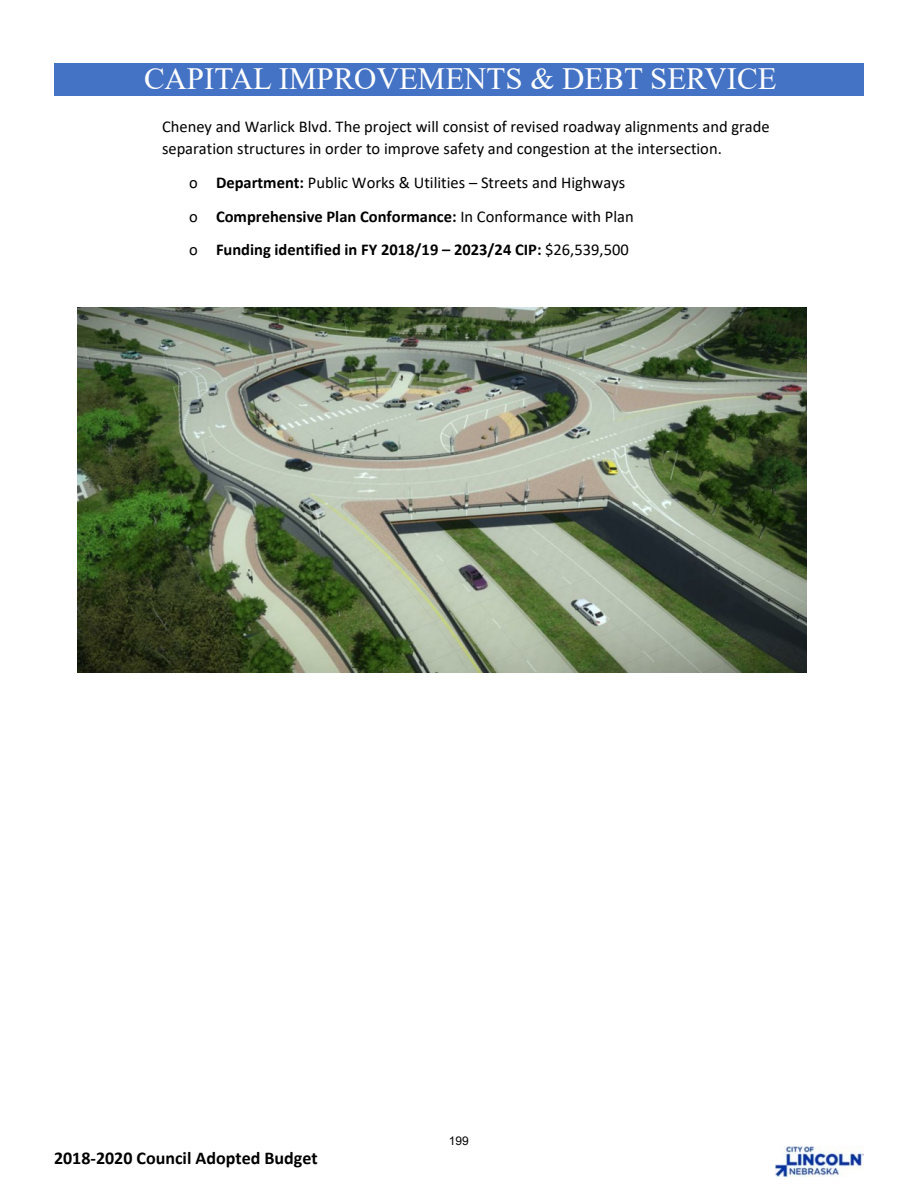
<style>
.page{position:relative;width:918px;height:1188px;background:#fff}
.page>*{position:absolute;margin:0;border:0;box-sizing:border-box;transform-origin:0 0}
.t1{font:30.9px "Times New Roman";color:#fff}
.t2{font:700 18px "Calibri";color:#000}
.t3{font:700 16.5px/33.8px "Calibri";color:#000}
.t4{font:16.5px/21.8px "Calibri";color:#000}
.t5{font:12px "Arial";color:#000}
.s1{font-weight:400}
</style>
<div class="page">
<div style="left:54px;top:63px;width:810px;height:33px;background:#4472c4"></div>
<img style="left:775px;top:1146px;width:89px;height:30px">
<img style="left:78px;top:308px;width:728px;height:364px">
<h1 class="t1" style="left:144px;top:68px;width:634px">CAPITAL IMPROVEMENTS &amp; DEBT SERVICE</h1>
<p class="t4" style="left:162px;top:117px;width:609px">Cheney and Warlick Blvd. The project will consist of revised roadway alignments and grade separation structures in order to improve safety and congestion at the intersection.</p>
<p class="t3" style="left:189px;top:167px;width:446px"><span class="s1">o</span> Department: <span class="s1">Public Works &amp; Utilities – Streets and Highways o</span> Comprehensive Plan Conformance: <span class="s1">In Conformance with Plan o</span> Funding identified in FY 2018/19 – 2023/24 CIP: <span class="s1">$26,539,500</span></p>
<p class="t2" style="left:54px;top:1151px;width:265px">2018-2020 Council Adopted Budget</p>
<p class="t5" style="left:449px;top:1132px;width:22px">199</p>
</div>
